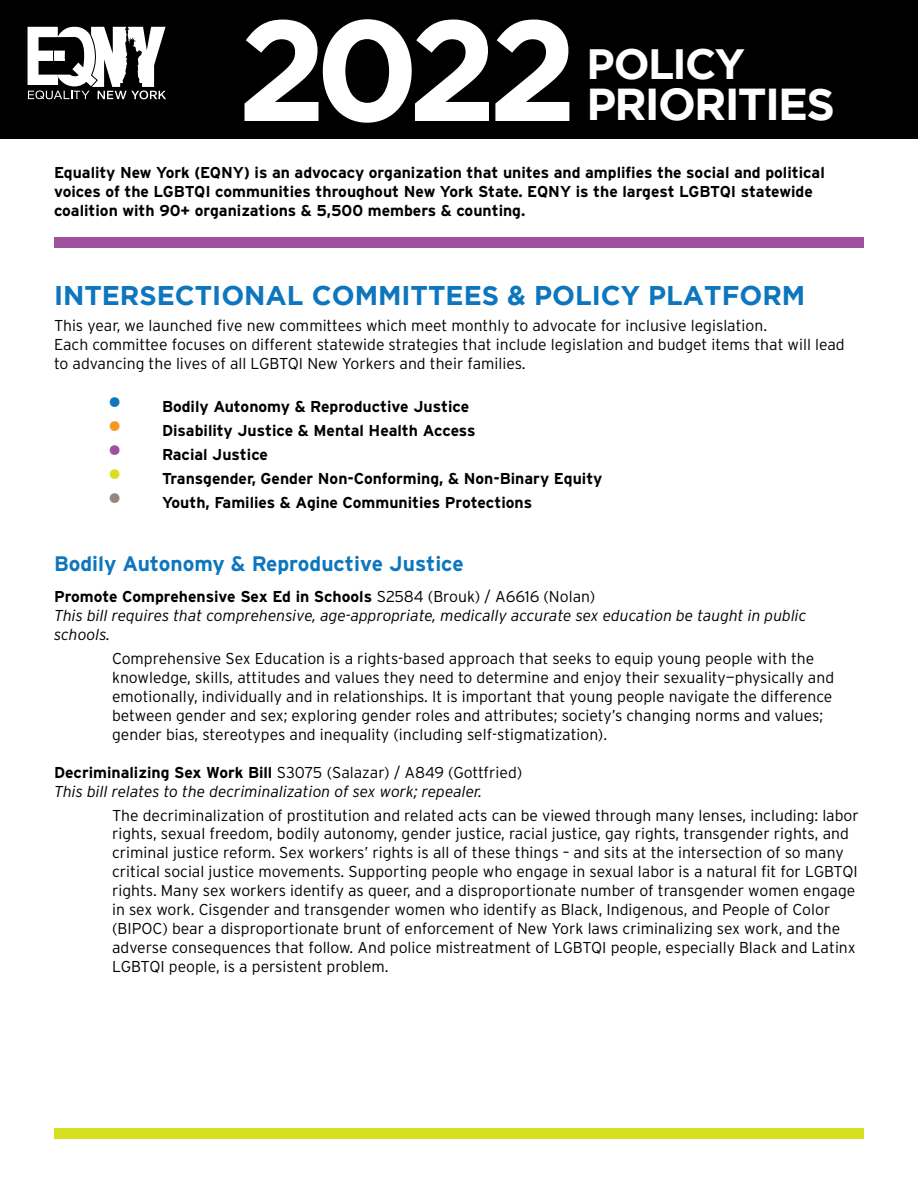
<style>
.page{position:relative;width:918px;height:1188px;background:#fff}
.page>*{position:absolute;margin:0;border:0;box-sizing:border-box;transform-origin:0 0}
.t1{font:700 142.95px "Gotham";color:#fff}
.t2{font:700 44.55px "Gotham";letter-spacing:-.04em;color:#fff}
.t3{font:700 42.3px "Gotham";letter-spacing:-.04em;color:#fff}
.t4{font:700 27px "Gotham";color:#0d76bd}
.t5{font:700 21px "Interstate";color:#0d76bd}
.t6{font:300 15.75px/18.9px "Interstate";color:#000}
.t7{font:700 15.75px/18.9px "Interstate";color:#000}
.t8{font:italic 300 15.75px/18.9px "Interstate";color:#000}
.s1{font-size:27px;color:#0d76bd}
.s2{font-size:27px;color:#f89721}
.s3{font-size:27px;color:#9f509f}
.s4{font-size:27px;color:#d7df23}
.s5{font-size:27px;color:#918680}
.s6{font-weight:700;font-style:normal}
.s7{font-style:normal}
</style>
<div class="page">
<div style="left:0;top:0;width:918px;height:138px;background:#000"></div>
<svg style="left:28px;top:26px;width:138px;height:73px"></svg>
<div style="left:54px;top:238px;width:810px;height:10px;background:#9f509f"></div>
<div style="left:54px;top:1129px;width:810px;height:10px;background:#d7df23"></div>
<h1 class="t1" style="left:238px;top:-12px;width:341px">2022</h1>
<h3 class="t3" style="left:586px;top:39px;width:160px">POLICY</h3>
<h2 class="t2" style="left:586px;top:78px;width:250px">PRIORITIES</h2>
<p class="t7" style="left:54px;top:163px;width:772px">Equality New York (EQNY) is an advocacy organization that unites and amplifies the social and political voices of the LGBTQI communities throughout New York State. EQNY is the largest LGBTQI statewide coalition with 90+ organizations &amp; 5,500 members &amp; counting.</p>
<h3 class="t4" style="left:54px;top:280px;width:753px">INTERSECTIONAL COMMITTEES &amp; POLICY PLATFORM</h3>
<p class="t6" style="left:54px;top:316px;width:792px">This year, we launched five new committees which meet monthly to advocate for inclusive legislation.<br>Each committee focuses on different statewide strategies that include legislation and budget items that will lead to advancing the lives of all LGBTQI New Yorkers and their families.</p>
<p class="t7" style="left:108px;top:397px;width:363px"><span class="s1">•</span> Bodily Autonomy &amp; Reproductive Justice</p>
<p class="t7" style="left:108px;top:421px;width:369px"><span class="s2">•</span> Disability Justice &amp; Mental Health Access</p>
<p class="t7" style="left:108px;top:445px;width:162px"><span class="s3">•</span> Racial Justice</p>
<p class="t7" style="left:108px;top:469px;width:496px"><span class="s4">•</span> Transgender, Gender Non-Conforming, &amp; Non-Binary Equity</p>
<p class="t7" style="left:108px;top:493px;width:426px"><span class="s5">•</span> Youth, Families &amp; Agine Communities Protections</p>
<h3 class="t5" style="left:54px;top:552px;width:411px">Bodily Autonomy &amp; Reproductive Justice</h3>
<p class="t8" style="left:54px;top:587px;width:754px"><span class="s6">Promote Comprehensive Sex Ed in Schools</span> <span class="s7">S2584 (Brouk) / A6616 (Nolan)<br></span>This bill requires that comprehensive, age-appropriate, medically accurate sex education be taught in public schools.</p>
<p class="t6" style="left:112px;top:649px;width:724px">Comprehensive Sex Education is a rights-based approach that seeks to equip young people with the knowledge, skills, attitudes and values they need to determine and enjoy their sexuality—physically and emotionally, individually and in relationships. It is important that young people navigate the difference between gender and sex; exploring gender roles and attributes; society’s changing norms and values; gender bias, stereotypes and inequality (including self-stigmatization).</p>
<p class="t8" style="left:54px;top:763px;width:470px"><span class="s6">Decriminalizing Sex Work Bill</span> <span class="s7">S3075 (Salazar) / A849 (Gottfried)<br></span>This bill relates to the decriminalization of sex work; repealer.</p>
<p class="t6" style="left:112px;top:805px;width:748px">The decriminalization of prostitution and related acts can be viewed through many lenses, including: labor rights, sexual freedom, bodily autonomy, gender justice, racial justice, gay rights, transgender rights, and criminal justice reform. Sex workers’ rights is all of these things – and sits at the intersection of so many critical social justice movements. Supporting people who engage in sexual labor is a natural fit for LGBTQI rights. Many sex workers identify as queer, and a disproportionate number of transgender women engage in sex work. Cisgender and transgender women who identify as Black, Indigenous, and People of Color (BIPOC) bear a disproportionate brunt of enforcement of New York laws criminalizing sex work, and the adverse consequences that follow. And police mistreatment of LGBTQI people, especially Black and Latinx LGBTQI people, is a persistent problem.</p>
</div>
